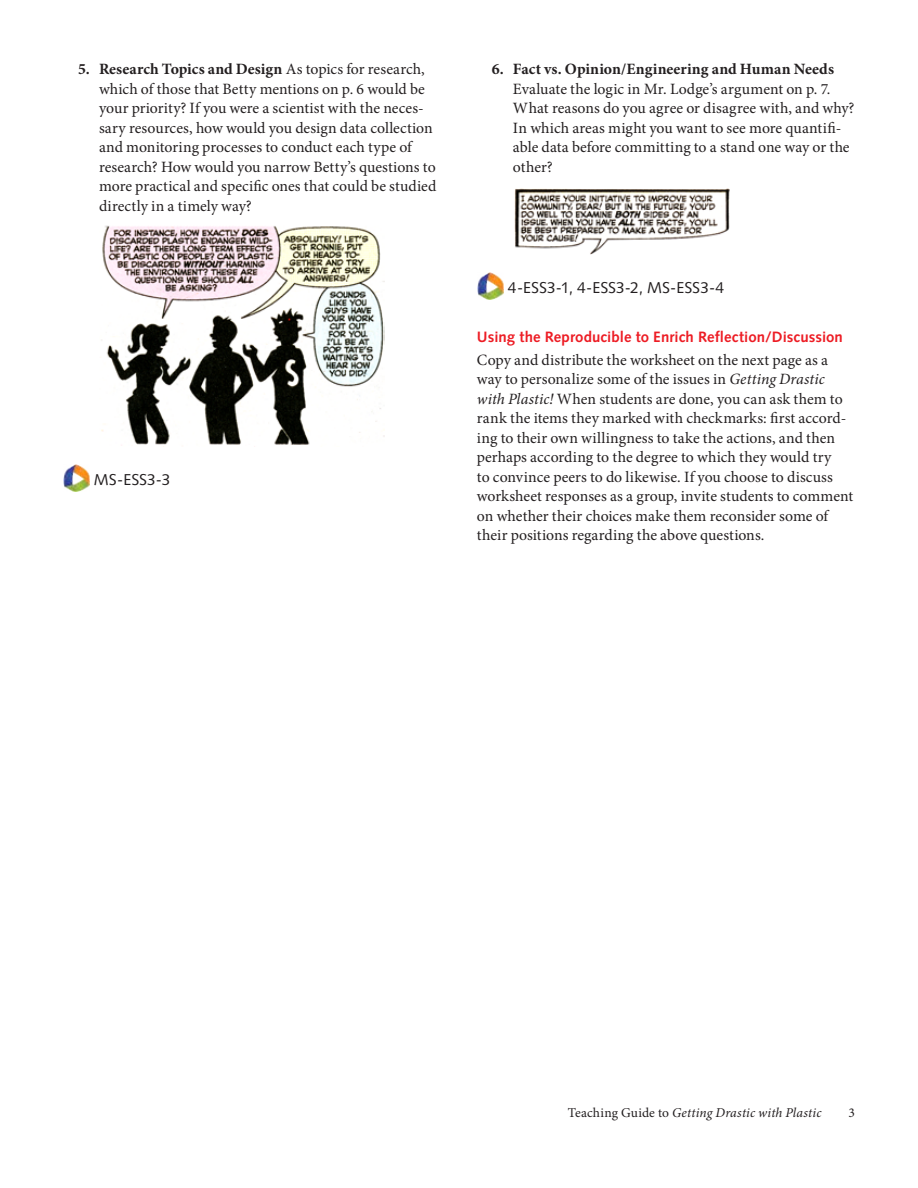
<style>
.page{position:relative;width:918px;height:1188px;background:#fff}
.page>*{position:absolute;margin:0;border:0;box-sizing:border-box;transform-origin:0 0}
.t1{font:15.75px/19.5px "Minion Pro";letter-spacing:.005em;color:#231f20}
.t2{font:700 15.75px "Minion Pro";letter-spacing:.005em;color:#231f20}
.t3{font:15.75px "Syntax LT Std";letter-spacing:.01em;color:#231f20}
.t4{font:700 15px "Syntax LT Std";letter-spacing:.005em;color:#ed1c24}
.t5{font:italic 13.5px "Minion Pro";letter-spacing:.01em;color:#231f20}
.t6{font:13.5px "Minion Pro";color:#231f20}
.s1{font-weight:700}
.s2{font-style:italic}
.s3{font-style:normal}
</style>
<div class="page">
<img style="left:100px;top:225px;width:284px;height:221px">
<img style="left:64px;top:464px;width:25px;height:27px">
<img style="left:514px;top:189px;width:216px;height:65px">
<img style="left:478px;top:272px;width:25px;height:27px">
<p class="t1" style="left:99px;top:60px;width:339px;text-indent:-21px"><span class="s1">5. Research Topics and Design</span> As topics for research, which of those that Betty mentions on p. 6 would be your priority? If you were a scientist with the neces&shy;sary resources, how would you design data collection and monitoring processes to conduct each type of research? How would you narrow Betty’s questions to more practical and specific ones that could be studied directly in a timely way?</p>
<p class="t3" style="left:94px;top:471px;width:78px">MS-ESS3-3</p>
<p class="t2" style="left:492px;top:58px;width:344px">6. Fact vs. Opinion/Engineering and Human Needs</p>
<p class="t1" style="left:513px;top:79px;width:343px">Evaluate the logic in Mr. Lodge’s argument on p. 7.<br>What reasons do you agree or disagree with, and why?<br>In which areas might you want to see more quantifi&shy;able data before committing to a stand one way or the other?</p>
<p class="t3" style="left:508px;top:279px;width:218px">4-ESS3-1, 4-ESS3-2, MS-ESS3-4</p>
<p class="t4" style="left:477px;top:328px;width:367px">Using the Reproducible to Enrich Reflection/Discussion</p>
<p class="t1" style="left:477px;top:350px;width:378px">Copy and distribute the worksheet on the next page as a way to personalize some of the issues in <span class="s2">Getting Drastic with Plastic!</span> When students are done, you can ask them to rank the items they marked with checkmarks: first accord&shy;ing to their own willingness to take the actions, and then perhaps according to the degree to which they would try<br>to convince peers to do likewise. If you choose to discuss worksheet responses as a group, invite students to comment on whether their choices make them reconsider some of their positions regarding the above questions.</p>
<p class="t5" style="left:568px;top:1103px;width:255px"><span class="s3">Teaching Guide to</span> Getting Drastic with Plastic</p>
<p class="t6" style="left:849px;top:1103px;width:8px">3</p>
</div>
